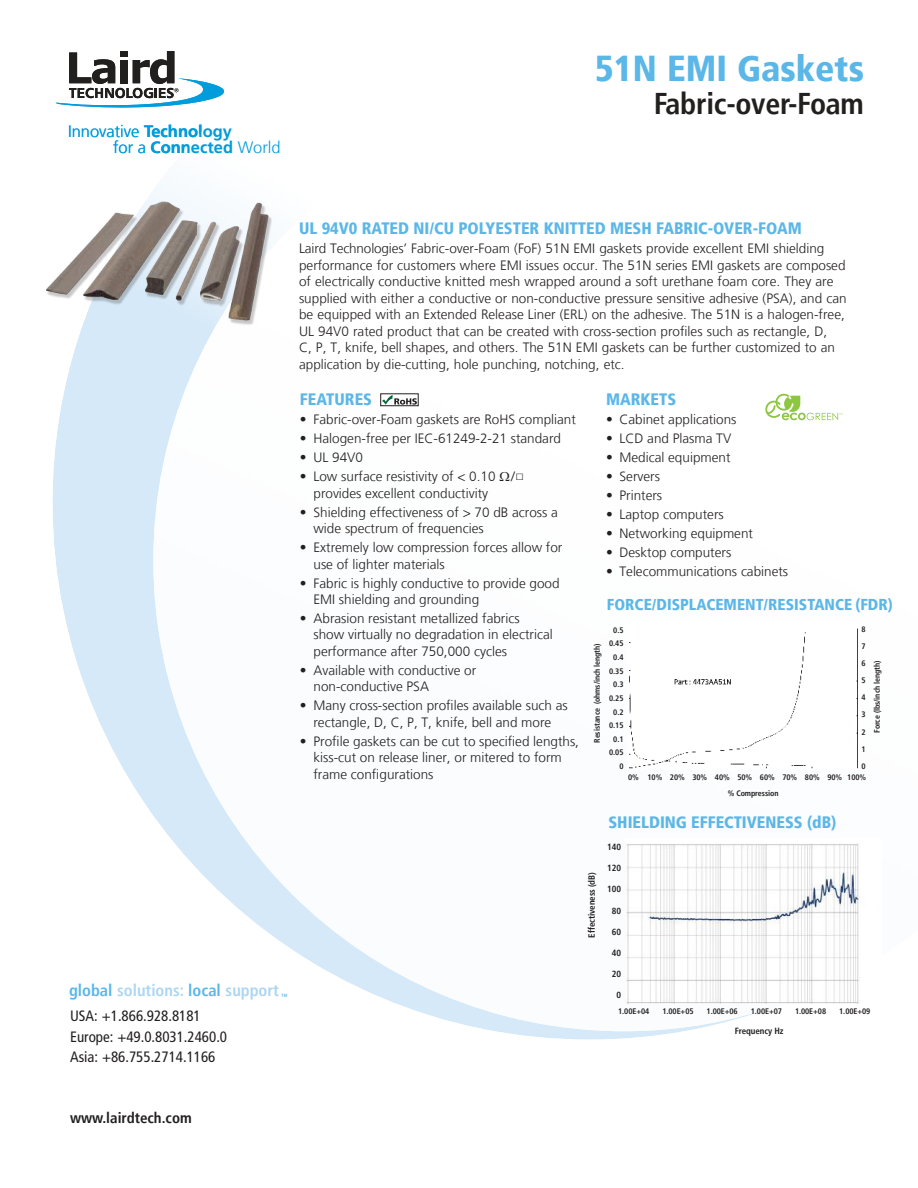
<style>
.page{position:relative;width:918px;height:1188px;background:#fff}
.page>*{position:absolute;margin:0;border:0;box-sizing:border-box;transform-origin:0 0}
.t1{font:900 condensed 36px "Frutiger LT";color:#5bb7e7}
.t2{font:700 condensed 30px "Frutiger LT";letter-spacing:-.01em;color:#221f1f}
.t3{font:900 condensed 16.5px "Frutiger LT";color:#5bb7e7}
.t4{font:300 16.5px/16.5px "Frutiger LT";color:#009cdb}
.t5{font:700 condensed 16.5px "Frutiger LT";color:#aed6f1}
.t6{font:900 condensed 15.75px "Frutiger LT";color:#5bb7e7}
.t7{font:condensed 15px/20.1px "Frutiger LT";color:#221f1f}
.t8{font:700 condensed 15px "Frutiger LT";color:#221f1f}
.t9{font:300 13.5px/16.5px "Frutiger LT";color:#221f1f}
.t10{font:700 condensed 9px "Frutiger LT";letter-spacing:-.01em;color:#221f1f}
.t11{font:700 condensed 8.1px "Frutiger LT";letter-spacing:-.01em;color:#221f1f}
.t12{font:700 condensed 7.95px/13.6px "Frutiger LT";letter-spacing:-.01em;color:#221f1f;text-align:right}
.t13{font:700 condensed 4.5px "Frutiger LT";color:#5bb7e7}
.s1{font-weight:700}
.s2{color:#5bb7e7}
.s3{font-family:"Times New Roman";font-weight:400;font-size:13.95px}
</style>
<div class="page">
<img style="left:52px;top:185px;width:779px;height:855px">
<svg style="left:55px;top:51px;width:169px;height:57px"></svg>
<svg style="left:381px;top:394px;width:37px;height:12px"></svg>
<svg style="left:382px;top:395px;width:35px;height:10px"></svg>
<img style="left:628px;top:623px;width:230px;height:147px">
<img style="left:626px;top:839px;width:233px;height:165px">
<div style="left:47px;top:203px;width:225px;height:122px;background:#221f1f;opacity:.25"></div>
<img style="left:46px;top:202px;width:222px;height:118px">
<svg style="left:765px;top:394px;width:78px;height:26px"></svg>
<svg style="left:500px;top:472px;width:9px;height:9px"></svg>
<p class="t4" style="left:113px;top:123px;width:169px;text-indent:-45px">Innovative <span class="s1">Technology<br></span>for a <span class="s1">Connected</span> World</p>
<h1 class="t1" style="left:595px;top:54px;width:270px">51N EMI Gaskets</h1>
<h2 class="t2" style="left:654px;top:91px;width:212px">Fabric-over-Foam</h2>
<p class="t5" style="left:69px;top:983px;width:212px"><span class="s2">global</span> solutions: <span class="s2">local</span> support</p>
<p class="t13" style="left:282px;top:993px;width:7px">TM</p>
<p class="t7" style="left:70px;top:1008px;width:159px">USA: +1.866.928.8181<br>Europe: +49.0.8031.2460.0<br>Asia: +86.755.2714.1166</p>
<p class="t3" style="left:299px;top:222px;width:504px">UL 94V0 RATED NI/CU POLYESTER KNITTED MESH FABRIC-OVER-FOAM</p>
<p class="t9" style="left:299px;top:241px;width:549px">Laird Technologies’ Fabric-over-Foam (FoF) 51N EMI gaskets provide excellent EMI shielding performance for customers where EMI issues occur. The 51N series EMI gaskets are composed of electrically conductive knitted mesh wrapped around a soft urethane foam core. They are supplied with either a conductive or non-conductive pressure sensitive adhesive (PSA), and can be equipped with an Extended Release Liner (ERL) on the adhesive. The 51N is a halogen-free, UL 94V0 rated product that can be created with cross-section pro昀椀les such as rectangle, D,<br>C, P, T, knife, bell shapes, and others. The 51N EMI gaskets can be further customized to an application by die-cutting, hole punching, notching, etc.</p>
<p class="t3" style="left:300px;top:393px;width:74px">FEATURES</p>
<p class="t9" style="left:300px;top:412px;width:277px">• Fabric-over-Foam gaskets are RoHS compliant</p>
<p class="t9" style="left:300px;top:431px;width:263px">• Halogen-free per IEC-61249-2-21 standard</p>
<p class="t9" style="left:300px;top:450px;width:65px">• UL 94V0</p>
<p class="t9" style="left:313px;top:469px;width:212px;text-indent:-13px">• Low surface resistivity of &lt; 0.10 /<span class="s3">□ </span>provides excellent conductivity</p>
<p class="t9" style="left:313px;top:504px;width:246px;text-indent:-14px">• Shielding effectiveness of &gt; 70 dB across a wide spectrum of frequencies</p>
<p class="t9" style="left:313px;top:539px;width:250px;text-indent:-14px">• Extremely low compression forces allow for use of lighter materials</p>
<p class="t9" style="left:313px;top:575px;width:248px;text-indent:-14px">• Fabric is highly conductive to provide good<br>EMI shielding and grounding</p>
<p class="t9" style="left:313px;top:610px;width:241px;text-indent:-14px">• Abrasion resistant metallized fabrics show virtually no degradation in electrical performance after 750,000 cycles</p>
<p class="t9" style="left:313px;top:662px;width:164px;text-indent:-14px">• Available with conductive or non-conductive PSA</p>
<p class="t9" style="left:300px;top:698px;width:269px;text-align:center">• Many cross-section pro昀椀les available such as rectangle, D, C, P, T, knife, bell and more</p>
<p class="t9" style="left:313px;top:733px;width:267px;text-indent:-14px">• Pro昀椀le gaskets can be cut to speci昀椀ed lengths, kiss-cut on release liner, or mitered to form frame con昀椀gurations</p>
<p class="t3" style="left:606px;top:393px;width:72px">MARKETS</p>
<p class="t9" style="left:606px;top:412px;width:132px">• Cabinet applications</p>
<p class="t9" style="left:606px;top:431px;width:127px">• LCD and Plasma TV</p>
<p class="t9" style="left:606px;top:450px;width:126px">• Medical equipment</p>
<p class="t9" style="left:606px;top:469px;width:55px">• Servers</p>
<p class="t9" style="left:606px;top:487px;width:58px">• Printers</p>
<p class="t9" style="left:606px;top:506px;width:119px">• Laptop computers</p>
<p class="t9" style="left:606px;top:525px;width:149px">• Networking equipment</p>
<p class="t9" style="left:606px;top:544px;width:127px">• Desktop computers</p>
<p class="t9" style="left:606px;top:563px;width:184px">• Telecommunications cabinets</p>
<p class="t6" style="left:607px;top:598px;width:287px">FORCE/DISPLACEMENT/RESISTANCE (FDR)</p>
<p class="t12" style="left:609px;top:624px;width:16px">0.5<br>0.45<br>0.4<br>0.35<br>0.3<br>0.25<br>0.2<br>0.15<br>0.1<br>0.05<br>0</p>
<p class="t12" style="left:861px;top:621px;width:6px;line-height:17.1px;text-align:justify">8<br>7<br>6<br>5<br>4<br>3<br>2<br>1<br>0</p>
<p class="t12" style="left:728px;top:787px;width:52px">% Compression</p>
<p class="t12" style="left:591px;top:743px;width:101px;rotate:-90deg">Resistance (ohms/inch length)</p>
<p class="t12" style="left:871px;top:733px;width:74px;rotate:-90deg">Force (lbs/inch length)</p>
<p class="t12" style="left:628px;top:771px;width:12px">0%</p>
<p class="t12" style="left:670px;top:771px;width:198px">20% 30% 40% 50% 60% 70% 80% 90% 100%</p>
<p class="t12" style="left:648px;top:771px;width:16px">10%</p>
<p class="t10" style="left:588px;top:938px;width:67px;rotate:-90deg">Effectiveness (dB)</p>
<p class="t3" style="left:608px;top:815px;width:229px">SHIELDING EFFECTIVENESS (dB)</p>
<p class="t10" style="left:607px;top:843px;width:15px">140</p>
<p class="t10" style="left:607px;top:864px;width:15px">120</p>
<p class="t10" style="left:607px;top:886px;width:15px">100</p>
<p class="t10" style="left:612px;top:907px;width:11px">80</p>
<p class="t10" style="left:612px;top:928px;width:11px">60</p>
<p class="t10" style="left:612px;top:949px;width:11px">40</p>
<p class="t10" style="left:612px;top:970px;width:11px">20</p>
<p class="t10" style="left:616px;top:992px;width:6px">0</p>
<p class="t11" style="left:618px;top:1008px;width:33px">1.00E+04</p>
<p class="t11" style="left:662px;top:1008px;width:33px">1.00E+05</p>
<p class="t11" style="left:707px;top:1008px;width:33px">1.00E+06</p>
<p class="t11" style="left:751px;top:1008px;width:33px">1.00E+07</p>
<p class="t11" style="left:795px;top:1008px;width:33px">1.00E+08</p>
<p class="t11" style="left:839px;top:1008px;width:33px">1.00E+09</p>
<p class="t10" style="left:735px;top:1027px;width:50px">Frequency Hz</p>
<p class="t8" style="left:70px;top:1112px;width:123px">www.lairdtech.com</p>
</div>
